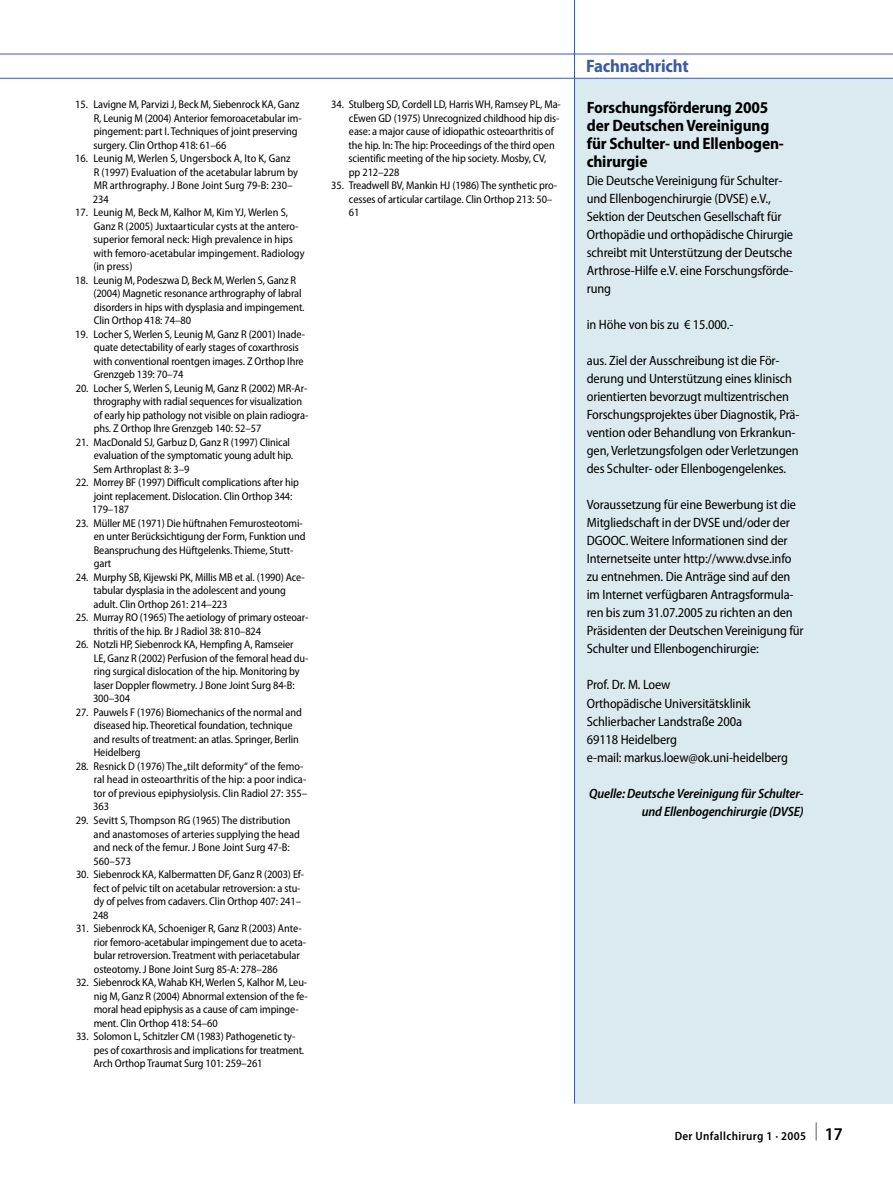
<style>
.page{position:relative;width:893px;height:1178px;background:#fff}
.page>*{position:absolute;margin:0;border:0;box-sizing:border-box;transform-origin:0 0}
.t1{font:700 semi-condensed 18px "Myriad Pro";letter-spacing:-.01em;color:#3c5ba3}
.t2{font:700 semi-condensed 16.5px/18px "Myriad Pro";letter-spacing:-.01em;color:#000}
.t3{font:semi-condensed 13.5px/18px "Myriad Pro";letter-spacing:-.01em;color:#000}
.t4{font:italic 600 semi-condensed 13.5px/18px "Myriad Pro";letter-spacing:-.01em;color:#000;text-align:right}
.t5{font:600 semi-condensed 12px "Myriad Pro";letter-spacing:.03em;color:#000}
.t6{font:semi-condensed 11.25px/13.5px "Myriad Pro";letter-spacing:-.01em;color:#000}
.s1{font-size:18px}
</style>
<div class="page">
<div style="left:575px;top:78px;width:318px;height:1025px;background:#daeaee"></div>
<hr style="left:574px;top:0;width:1px;height:1103px;background:#3c5ba3">
<hr style="left:0;top:54px;width:893px;height:1px;background:#3c5ba3">
<hr style="left:0;top:78px;width:893px;height:1px;background:#3c5ba3">
<p class="t6" style="left:94px;top:98px;width:210px;text-indent:-18px">15. Lavigne M, Parvizi J, Beck M, Siebenrock KA, Ganz R, Leunig M (2004) Anterior femoroacetabular im&shy;pingement: part I. Techniques of joint preserving surgery. Clin Orthop 418: 61–66</p>
<p class="t6" style="left:93px;top:152px;width:207px;text-indent:-18px">16. Leunig M, Werlen S, Ungersbock A, Ito K, Ganz R (1997) Evaluation of the acetabular labrum by MR arthrography. J Bone Joint Surg 79-B: 230– 234</p>
<p class="t6" style="left:93px;top:206px;width:213px;text-indent:-18px">17. Leunig M, Beck M, Kalhor M, Kim YJ, Werlen S, Ganz R (2005) Juxtaarticular cysts at the antero&shy;superior femoral neck: High prevalence in hips with femoro-acetabular impingement. Radiology (in press)</p>
<p class="t6" style="left:93px;top:274px;width:213px;text-indent:-18px">18. Leunig M, Podeszwa D, Beck M, Werlen S, Ganz R (2004) Magnetic resonance arthrography of labral disorders in hips with dysplasia and impingement.<br>Clin Orthop 418: 74–80</p>
<p class="t6" style="left:93px;top:328px;width:213px;text-indent:-18px">19. Locher S, Werlen S, Leunig M, Ganz R (2001) Inade&shy;quate detectability of early stages of coxarthrosis with conventional roentgen images. Z Orthop Ihre Grenzgeb 139: 70–74</p>
<p class="t6" style="left:93px;top:382px;width:217px;text-indent:-18px">20. Locher S, Werlen S, Leunig M, Ganz R (2002) MR-Ar&shy;thrography with radial sequences for visualization of early hip pathology not visible on plain radiogra&shy;phs. Z Orthop Ihre Grenzgeb 140: 52–57</p>
<p class="t6" style="left:93px;top:436px;width:201px;text-indent:-18px">21. MacDonald SJ, Garbuz D, Ganz R (1997) Clinical evaluation of the symptomatic young adult hip.<br>Sem Arthroplast 8: 3–9</p>
<p class="t6" style="left:92px;top:476px;width:208px;text-indent:-16px">22. Morrey BF (1997) Difficult complications after hip joint replacement. Dislocation. Clin Orthop 344:<br>179–187</p>
<p class="t6" style="left:94px;top:517px;width:213px;text-indent:-18px">23. Müller ME (1971) Die hüftnahen Femurosteotomi&shy;en unter Berücksichtigung der Form, Funktion und Beanspruchung des Hüftgelenks. Thieme, Stutt&shy;gart</p>
<p class="t6" style="left:93px;top:571px;width:213px;text-indent:-18px">24. Murphy SB, Kijewski PK, Millis MB et al. (1990) Ace&shy;tabular dysplasia in the adolescent and young adult. Clin Orthop 261: 214–223</p>
<p class="t6" style="left:93px;top:611px;width:216px;text-indent:-18px">25. Murray RO (1965) The aetiology of primary osteoar&shy;thritis of the hip. Br J Radiol 38: 810–824</p>
<p class="t6" style="left:93px;top:638px;width:217px;text-indent:-17px">26. Notzli HP, Siebenrock KA, Hempfing A, Ramseier LE, Ganz R (2002) Perfusion of the femoral head du&shy;ring surgical dislocation of the hip. Monitoring by laser Doppler flowmetry. J Bone Joint Surg 84-B:<br>300–304</p>
<p class="t6" style="left:94px;top:706px;width:210px;text-indent:-18px">27. Pauwels F (1976) Biomechanics of the normal and diseased hip. Theoretical foundation, technique and results of treatment: an atlas. Springer, Berlin Heidelberg</p>
<p class="t6" style="left:93px;top:760px;width:216px;text-indent:-17px">28. Resnick D (1976) The „tilt deformity“ of the femo&shy;ral head in osteoarthritis of the hip: a poor indica&shy;tor of previous epiphysiolysis. Clin Radiol 27: 355– 363</p>
<p class="t6" style="left:93px;top:814px;width:208px;text-indent:-18px">29. Sevitt S, Thompson RG (1965) The distribution and anastomoses of arteries supplying the head and neck of the femur. J Bone Joint Surg 47-B:<br>560–573</p>
<p class="t6" style="left:93px;top:868px;width:213px;text-indent:-17px">30. Siebenrock KA, Kalbermatten DF, Ganz R (2003) Ef&shy;fect of pelvic tilt on acetabular retroversion: a stu&shy;dy of pelves from cadavers. Clin Orthop 407: 241– 248</p>
<p class="t6" style="left:94px;top:922px;width:214px;text-indent:-18px">31. Siebenrock KA, Schoeniger R, Ganz R (2003) Ante&shy;rior femoro-acetabular impingement due to aceta&shy;bular retroversion. Treatment with periacetabular osteotomy. J Bone Joint Surg 85-A: 278–286</p>
<p class="t6" style="left:94px;top:976px;width:216px;text-indent:-18px">32. Siebenrock KA, Wahab KH, Werlen S, Kalhor M, Leu&shy;nig M, Ganz R (2004) Abnormal extension of the fe&shy;moral head epiphysis as a cause of cam impinge&shy;ment. Clin Orthop 418: 54–60</p>
<p class="t6" style="left:93px;top:1030px;width:212px;text-indent:-17px">33. Solomon L, Schitzler CM (1983) Pathogenetic ty&shy;pes of coxarthrosis and implications for treatment.<br>Arch Orthop Traumat Surg 101: 259–261</p>
<p class="t6" style="left:349px;top:98px;width:214px;text-indent:-17px">34. Stulberg SD, Cordell LD, Harris WH, Ramsey PL, Ma&shy;cEwen GD (1975) Unrecognized childhood hip dis&shy;ease: a major cause of idiopathic osteoarthritis of the hip. In: The hip: Proceedings of the third open scientific meeting of the hip society. Mosby, CV,<br>pp 212–228</p>
<p class="t6" style="left:349px;top:179px;width:210px;text-indent:-18px">35. Treadwell BV, Mankin HJ (1986) The synthetic pro&shy;cesses of articular cartilage. Clin Orthop 213: 50–<br>61</p>
<h1 class="t1" style="left:586px;top:56px;width:104px">Fachnachricht</h1>
<h2 class="t2" style="left:587px;top:99px;width:199px">Forschungsförderung 2005 der Deutschen Vereinigung für Schulter- und Ellenbogen&shy;chirurgie</h2>
<p class="t3" style="left:587px;top:172px;width:208px">Die Deutsche Vereinigung für Schulter&shy;und Ellenbogenchirurgie (DVSE) e.V., Sektion der Deutschen Gesellschaft für Orthopädie und orthopädische Chirurgie schreibt mit Unterstützung der Deutsche Arthrose-Hilfe e.V. eine Forschungsförde&shy;rung</p>
<p class="t3" style="left:587px;top:316px;width:148px">in Höhe von bis zu € 15.000.-</p>
<p class="t3" style="left:587px;top:352px;width:214px">aus. Ziel der Ausschreibung ist die För&shy;derung und Unterstützung eines klinisch orientierten bevorzugt multizentrischen Forschungsprojektes über Diagnostik, Prä&shy;vention oder Behandlung von Erkrankun&shy;gen, Verletzungsfolgen oder Verletzungen des Schulter- oder Ellenbogengelenkes.</p>
<p class="t3" style="left:587px;top:496px;width:218px">Voraussetzung für eine Bewerbung ist die Mitgliedschaft in der DVSE und/oder der DGOOC. Weitere Informationen sind der Internetseite unter http://www.dvse.info zu entnehmen. Die Anträge sind auf den im Internet verfügbaren Antragsformula&shy;ren bis zum 31.07.2005 zu richten an den Präsidenten der Deutschen Vereinigung für Schulter und Ellenbogenchirurgie:</p>
<p class="t3" style="left:587px;top:676px;width:203px">Prof. Dr. M. Loew<br>Orthopädische Universitätsklinik<br>Schlierbacher Landstraße 200a<br>69118 Heidelberg<br>e-mail: markus.loew@ok.uni-heidelberg</p>
<p class="t4" style="left:589px;top:784px;width:216px">Quelle: Deutsche Vereinigung für Schulter&shy;und Ellenbogenchirurgie (DVSE)</p>
<p class="t5" style="left:675px;top:1129px;width:170px">Der Unfallchirurg 1 · 2005 <sup>|</sup> <span class="s1">17</span></p>
</div>
